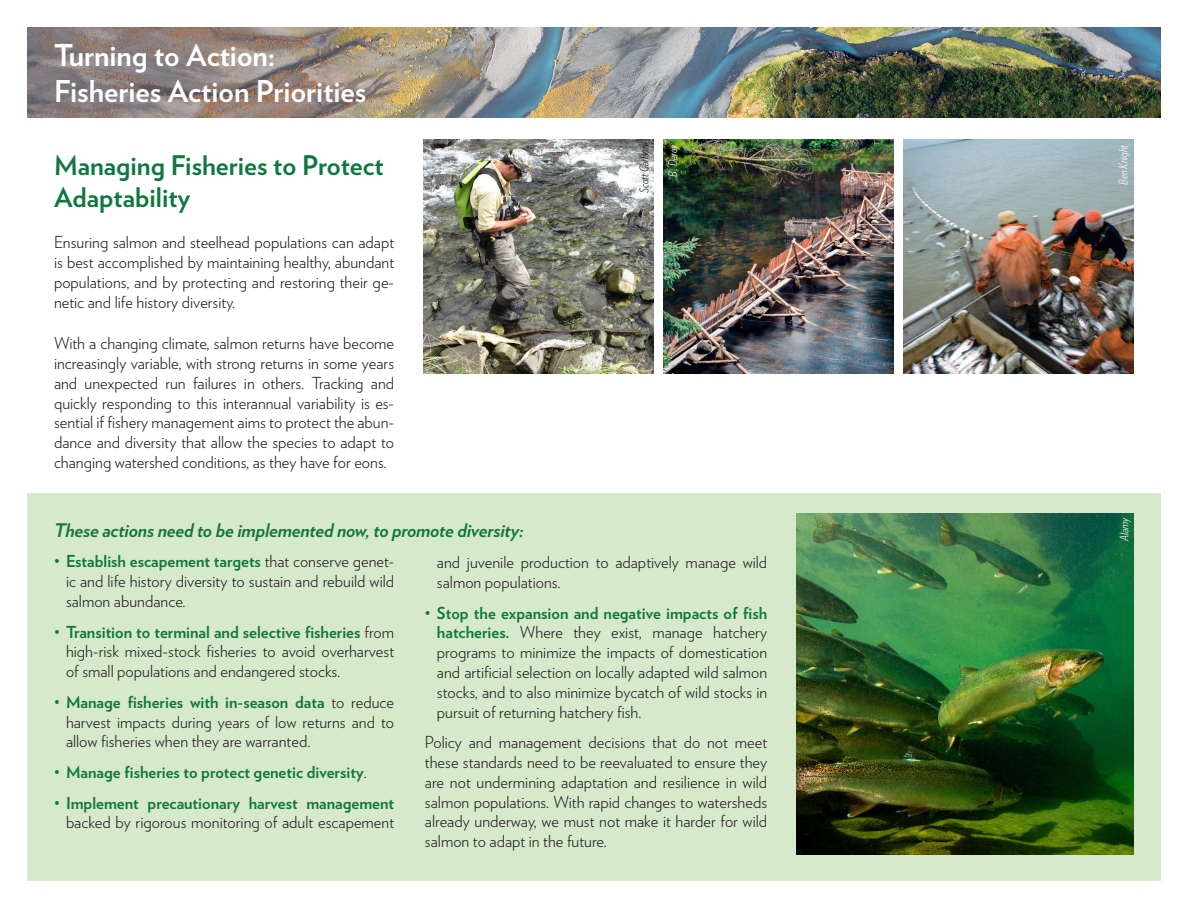
<style>
.page{position:relative;width:1188px;height:918px;background:#fff}
.page>*{position:absolute;margin:0;border:0;box-sizing:border-box;transform-origin:0 0}
.Header_climate{font:700 30px/36px "Verlag";color:#fff}
.Climate_subhead{font:700 27px/32.4px "Verlag";color:#11773e}
.Body_climate{font:italic 700 18.75px "Verlag";letter-spacing:-.01em;color:#11773e}
.List_climate{font:300 16.5px/19.8px "Verlag";color:#231f20;text-align:justify}
.Body_climate-2{font:300 16.5px/19.8px "Verlag";color:#231f20;text-align:justify}
.List_climate-2{font:700 16.5px "Verlag";color:#11773e}
.t1{font:italic 300 12px "Verlag Condensed";color:#fff}
.t2{font:italic 300 12px "Verlag Condensed";color:#231f20}
.s1{color:#11773e}
.s2{font-weight:700;color:#11773e}
.s3{font-weight:300}
.s4{font-weight:300;color:#231f20}
</style>
<div class="page">
<div style="left:27px;top:494px;width:1134px;height:387px;background:#d7e9cb"></div>
<img style="left:27px;top:27px;width:1134px;height:91px">
<img style="left:663px;top:139px;width:231px;height:235px">
<img style="left:423px;top:139px;width:231px;height:235px">
<img style="left:903px;top:140px;width:231px;height:233px">
<img style="left:796px;top:513px;width:338px;height:341px">
<p class="Header_climate" style="left:54px;top:36px;width:314px">Turning to Action:<br>Fisheries Action Priorities</p>
<p class="Climate_subhead" style="left:54px;top:147px;width:331px">Managing Fisheries to Protect<br>Adaptability</p>
<p class="Body_climate-2" style="left:54px;top:232px;width:342px">Ensuring salmon and steelhead populations can adapt is best accomplished by maintaining healthy, abundant populations, and by protecting and restoring their ge&shy;netic and life history diversity.</p>
<p class="Body_climate-2" style="left:54px;top:332px;width:342px">With a changing climate, salmon returns have become increasingly variable, with strong returns in some years and unexpected run failures in others. Tracking and quickly responding to this interannual variability is es&shy;sential if fishery management aims to protect the abun&shy;dance and diversity that allow the species to adapt to changing watershed conditions, as they have for eons.</p>
<p class="Body_climate" style="left:54px;top:515px;width:471px">These actions need to be implemented now, to promote diversity:</p>
<p class="t2" style="left:636px;top:193px;width:50px;rotate:-90deg">Scott Carlson</p>
<p class="t1" style="left:665px;top:177px;width:35px;rotate:-90deg">B . Deroy</p>
<p class="List_climate" style="left:66px;top:551px;width:330px;text-indent:-12px"><span class="s1">•</span> <span class="s2">Establish escapement targets</span> that conserve genet&shy;ic and life history diversity to sustain and rebuild wild salmon abundance.</p>
<p class="List_climate" style="left:66px;top:621px;width:330px;text-indent:-12px"><span class="s1">•</span> <span class="s2">Transition to terminal and selective fisheries</span> from high-risk mixed-stock fisheries to avoid overharvest of small populations and endangered stocks.</p>
<p class="List_climate" style="left:66px;top:691px;width:330px;text-indent:-12px"><span class="s1">•</span> <span class="s2">Manage fisheries with in-season data</span> to reduce harvest impacts during years of low returns and to allow fisheries when they are warranted.</p>
<p class="List_climate-2" style="left:54px;top:759px;width:314px"><span class="s3">•</span> Manage fisheries to protect genetic diversity<span class="s4">.</span></p>
<p class="List_climate" style="left:54px;top:792px;width:342px;text-align:right"><span class="s1">•</span> <span class="s2">Implement precautionary harvest management </span>backed by rigorous monitoring of adult escapement</p>
<p class="List_climate" style="left:437px;top:551px;width:332px">and juvenile production to adaptively manage wild salmon populations.</p>
<p class="List_climate" style="left:437px;top:602px;width:332px;text-indent:-12px"><span class="s1">•</span> <span class="s2">Stop the expansion and negative impacts of fish hatcheries.</span> Where they exist, manage hatchery programs to minimize the impacts of domestication and artificial selection on locally adapted wild salmon stocks, and to also minimize bycatch of wild stocks in pursuit of returning hatchery fish.</p>
<p class="List_climate" style="left:425px;top:731px;width:344px">Policy and management decisions that do not meet these standards need to be reevaluated to ensure they are not undermining adaptation and resilience in wild salmon populations. With rapid changes to watersheds already underway, we must not make it harder for wild salmon to adapt in the future.</p>
<p class="t1" style="left:1115px;top:185px;width:42px;rotate:-90deg">Ben Knight</p>
<p class="t1" style="left:1116px;top:541px;width:25px;rotate:-90deg">Alamy</p>
</div>
